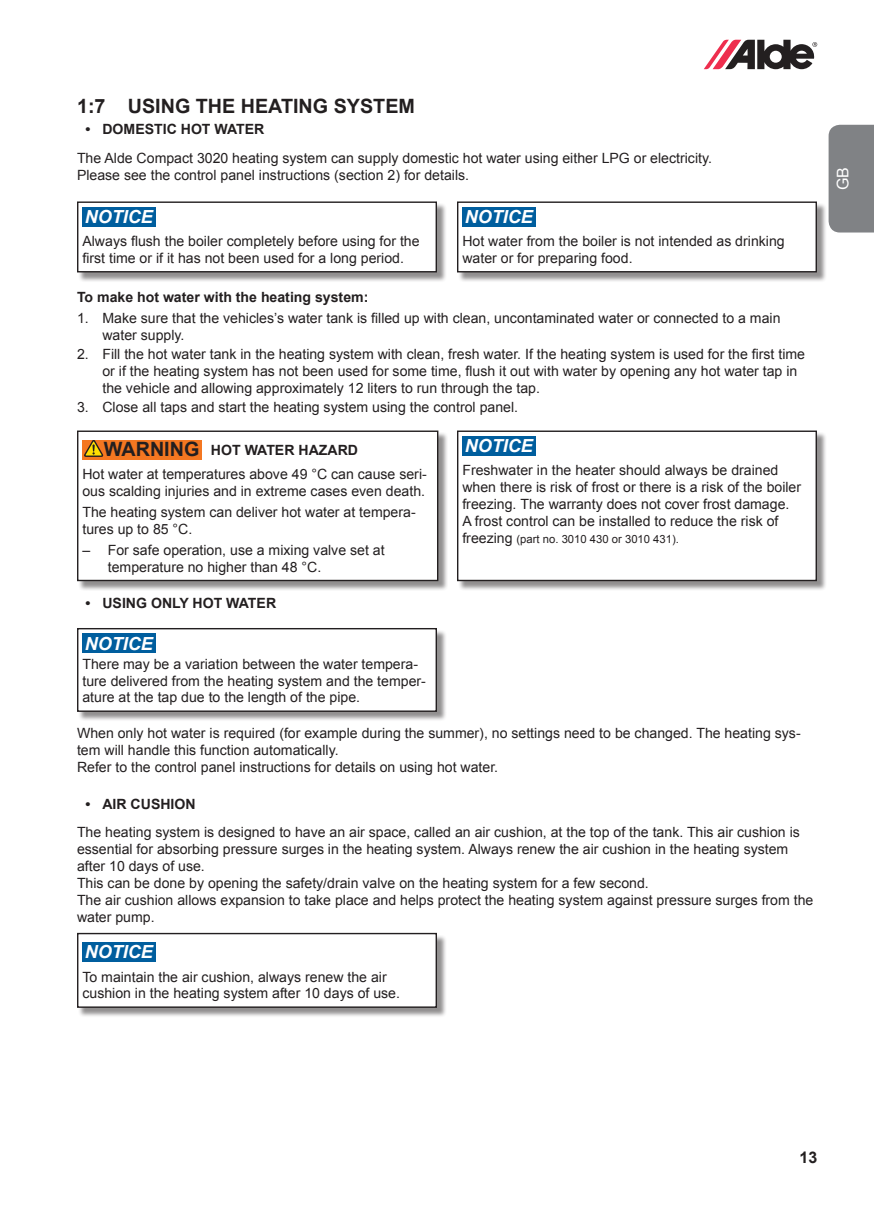
<style>
.page{position:relative;width:874px;height:1225px;background:#fff}
.page>*{position:absolute;margin:0;border:0;box-sizing:border-box;transform-origin:0 0}
.t1{font:700 19.8px/26px "Arial";color:#231f20}
.t2{font:700 19px "Arial";color:#231f20}
.t3{font:italic 700 18px "Arial";color:#fff}
.t4{font:700 16px "Arial";color:#231f20}
.t5{font:16px "Arial";color:#fff}
.t6{font:14px/17px "Arial";color:#231f20}
.t7{font:700 14px "Arial";color:#231f20}
.t8{font:11.2px "Arial";color:#231f20}
.s1{font-size:14px}
</style>
<div class="page">
<svg style="left:704px;top:40px;width:112px;height:29px"></svg>
<div style="left:828px;top:125px;width:45px;height:107px;background:#808285"></div>
<div style="left:458px;top:203px;width:368px;height:79px;background:#231f20;opacity:.5"></div>
<div style="left:457px;top:202px;width:358px;height:70px;background:#fff"></div>
<div style="left:462px;top:207px;width:74px;height:20px;background:#005e9e"></div>
<div style="left:457px;top:201px;width:359px;height:71px;border:1px solid #231f20"></div>
<div style="left:458px;top:432px;width:368px;height:159px;background:#231f20;opacity:.5"></div>
<div style="left:457px;top:431px;width:358px;height:149px;background:#fff"></div>
<div style="left:462px;top:436px;width:74px;height:20px;background:#005e9e"></div>
<div style="left:457px;top:430px;width:359px;height:151px;border:1px solid #231f20"></div>
<div style="left:79px;top:203px;width:367px;height:79px;background:#231f20;opacity:.5"></div>
<div style="left:78px;top:202px;width:358px;height:70px;background:#fff"></div>
<div style="left:82px;top:207px;width:74px;height:20px;background:#005e9e"></div>
<div style="left:77px;top:201px;width:360px;height:71px;border:1px solid #231f20"></div>
<div style="left:79px;top:629px;width:367px;height:93px;background:#231f20;opacity:.5"></div>
<div style="left:78px;top:628px;width:358px;height:83px;background:#fff"></div>
<div style="left:82px;top:633px;width:74px;height:20px;background:#005e9e"></div>
<div style="left:77px;top:628px;width:360px;height:84px;border:1px solid #231f20"></div>
<div style="left:79px;top:432px;width:369px;height:159px;background:#231f20;opacity:.5"></div>
<div style="left:78px;top:431px;width:359px;height:149px;background:#fff"></div>
<div style="left:82px;top:440px;width:120px;height:19px;background:#f47721"></div>
<svg style="left:84px;top:440px;width:20px;height:17px"></svg>
<div style="left:77px;top:430px;width:361px;height:151px;border:1px solid #231f20"></div>
<div style="left:79px;top:934px;width:367px;height:83px;background:#231f20;opacity:.5"></div>
<div style="left:78px;top:933px;width:358px;height:74px;background:#fff"></div>
<div style="left:82px;top:942px;width:74px;height:20px;background:#005e9e"></div>
<div style="left:77px;top:933px;width:360px;height:75px;border:1px solid #231f20"></div>
<h1 class="t1" style="left:77px;top:94px;width:339px">1:7 USING THE HEATING SYSTEM</h1>
<p class="t7" style="left:85px;top:120px;width:180px">• DOMESTIC HOT WATER</p>
<p class="t6" style="left:77px;top:150px;width:636px">The Alde Compact 3020 heating system can supply domestic hot water using either LPG or electricity.<br>Please see the control panel instructions (section 2) for details.</p>
<p class="t3" style="left:85px;top:205px;width:70px">NOTICE</p>
<p class="t6" style="left:82px;top:233px;width:338px">Always flush the boiler completely before using for the first time or if it has not been used for a long period.</p>
<p class="t3" style="left:464px;top:205px;width:70px">NOTICE</p>
<p class="t6" style="left:462px;top:233px;width:323px">Hot water from the boiler is not intended as drinking water or for preparing food.</p>
<p class="t7" style="left:77px;top:288px;width:293px">To make hot water with the heating system:</p>
<p class="t6" style="left:102px;top:310px;width:679px;text-indent:-25px">1. Make sure that the vehicles’s water tank is filled up with clean, uncontaminated water or connected to a main water supply.</p>
<p class="t6" style="left:102px;top:345px;width:703px;text-indent:-25px">2. Fill the hot water tank in the heating system with clean, fresh water. If the heating system is used for the first time or if the heating system has not been used for some time, flush it out with water by opening any hot water tap in the vehicle and allowing approximately 12 liters to run through the tap.</p>
<p class="t6" style="left:77px;top:398px;width:442px">3. Close all taps and start the heating system using the control panel.</p>
<h1 class="t1" style="left:104px;top:437px;width:97px">WARNING<br>VARNING</h1>
<h2 class="t2" style="left:105px;top:489px;width:162px">AVERTISSEMENT</h2>
<h1 class="t1" style="left:104px;top:516px;width:110px;line-height:26.6px">WARNUNG<br>ADVARSEL</h1>
<p class="t7" style="left:211px;top:441px;width:148px">HOT WATER HAZARD</p>
<p class="t6" style="left:82px;top:466px;width:346px">Hot water at temperatures above 49 °C can cause seri&shy;ous scalding injuries and in extreme cases even death.</p>
<p class="t6" style="left:82px;top:504px;width:334px">The heating system can deliver hot water at tempera&shy;tures up to 85 °C.</p>
<p class="t6" style="left:108px;top:541px;width:278px;text-indent:-25px">– For safe operation, use a mixing valve set at temperature no higher than 48 °C.</p>
<p class="t7" style="left:85px;top:593px;width:192px">• USING ONLY HOT WATER</p>
<h1 class="t1" style="left:105px;top:599px;width:144px">ADVERTENCIA</h1>
<h1 class="t1" style="left:105px;top:653px;width:171px">WAARSCHUWING</h1>
<p class="t3" style="left:85px;top:631px;width:70px">NOTICE</p>
<p class="t6" style="left:82px;top:655px;width:345px">There may be a variation between the water tempera&shy;ture delivered from the heating system and the temper&shy;ature at the tap due to the length of the pipe.</p>
<p class="t3" style="left:464px;top:434px;width:70px">NOTICE</p>
<p class="t6" style="left:462px;top:462px;width:340px">Freshwater in the heater should always be drained when there is risk of frost or there is a risk of the boiler freezing. The warranty does not cover frost damage.<br>A frost control can be installed to reduce the risk of</p>
<p class="t8" style="left:462px;top:531px;width:218px"><span class="s1">freezing</span> (part no. 3010 430 or 3010 431).</p>
<p class="t6" style="left:77px;top:724px;width:724px">When only hot water is required (for example during the summer), no settings need to be changed. The heating sys&shy;tem will handle this function automatically.<br>Refer to the control panel instructions for details on using hot water.</p>
<p class="t7" style="left:85px;top:794px;width:112px">• AIR CUSHION</p>
<p class="t6" style="left:77px;top:824px;width:737px">The heating system is designed to have an air space, called an air cushion, at the top of the tank. This air cushion is essential for absorbing pressure surges in the heating system. Always renew the air cushion in the heating system after 10 days of use.<br>This can be done by opening the safety/drain valve on the heating system for a few second.<br>The air cushion allows expansion to take place and helps protect the heating system against pressure surges from the water pump.</p>
<p class="t3" style="left:85px;top:940px;width:70px">NOTICE</p>
<p class="t6" style="left:82px;top:968px;width:319px">To maintain the air cushion, always renew the air cushion in the heating system after 10 days of use.</p>
<p class="t5" style="left:832px;top:190px;width:25px;rotate:-90deg">GB</p>
<p class="t4" style="left:799px;top:1146px;width:19px">13</p>
</div>
